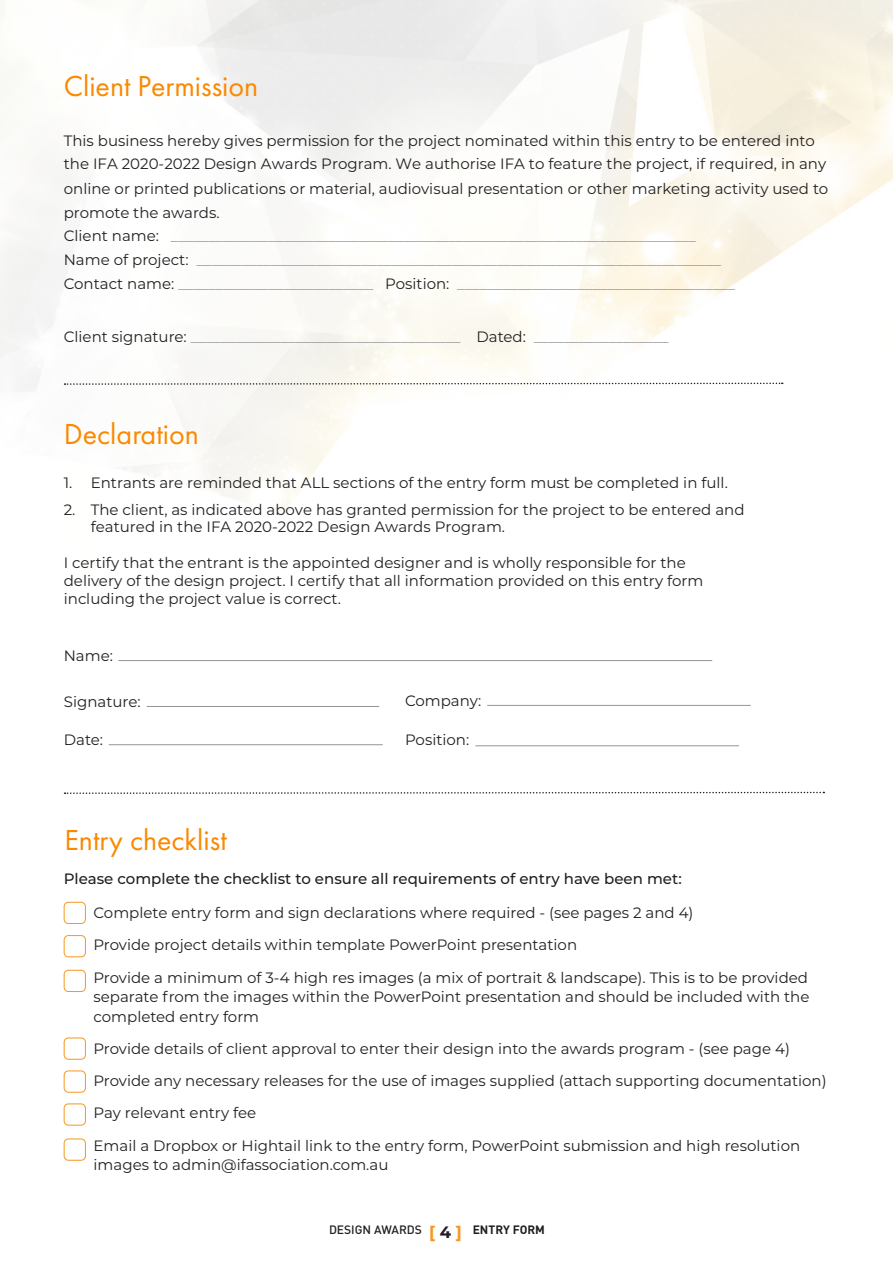
<style>
.page{position:relative;width:893px;height:1263px;background:#fff}
.page>*{position:absolute;margin:0;border:0;box-sizing:border-box;transform-origin:0 0}
.t1{font:30px "Futura PT";color:#fa8900}
.t2{font:700 16.5px "Montserrat";color:#f7971d}
.t3{font:15px/19.5px "Montserrat";color:#231f20}
.t4{font:15px/23.7px "Montserrat";color:#939598}
.t5{font:500 15px "Montserrat";color:#231f20}
.t6{font:500 12px "DIN Pro";color:#231f20}
.t7{font:700 12px "DIN Pro";color:#231f20}
.s1{color:#231f20}
</style>
<div class="page">
<img style="left:0;top:0;width:893px;height:515px">
<hr style="left:147px;top:706px;width:232px;height:1px;background:#939598">
<hr style="left:109px;top:744px;width:274px;height:1px;background:#939598">
<hr style="left:487px;top:705px;width:264px;height:1px;background:#939598">
<hr style="left:475px;top:745px;width:264px;height:1px;background:#939598">
<hr style="left:118px;top:660px;width:594px;height:1px;background:#939598">
<svg style="left:65px;top:791px;width:759px;height:3px"></svg>
<svg style="left:65px;top:382px;width:718px;height:4px"></svg>
<div style="left:64px;top:902px;width:22px;height:22px;border:1px solid #f7971d;border-radius:4px"></div>
<div style="left:64px;top:935px;width:22px;height:22px;border:1px solid #f7971d;border-radius:4px"></div>
<div style="left:64px;top:970px;width:22px;height:22px;border:1px solid #f7971d;border-radius:4px"></div>
<div style="left:64px;top:1037px;width:22px;height:22px;border:1px solid #f7971d;border-radius:4px"></div>
<div style="left:64px;top:1070px;width:22px;height:22px;border:1px solid #f7971d;border-radius:4px"></div>
<div style="left:64px;top:1103px;width:22px;height:22px;border:1px solid #f7971d;border-radius:4px"></div>
<div style="left:64px;top:1138px;width:22px;height:22px;border:1px solid #f7971d;border-radius:4px"></div>
<p class="t1" style="left:64px;top:68px;width:196px">Client Permission</p>
<p class="t3" style="left:64px;top:129px;width:764px;line-height:23px">This business hereby gives permission for the project nominated within this entry to be entered into the IFA 2020-2022 Design Awards Program. We authorise IFA to feature the project, if required, in any</p>
<p class="t4" style="left:64px;top:176px;width:766px"><span class="s1">online or printed publications or material, audiovisual presentation or other marketing activity used to promote the awards.<br>Client name:</span> ______________________________________________________________________<br><span class="s1">Name of project:</span> ______________________________________________________________________<br><span class="s1">Contact name:</span> __________________________ <span class="s1">Position:</span> _____________________________________</p>
<p class="t4" style="left:64px;top:324px;width:606px"><span class="s1">Client signature:</span> ____________________________________ <span class="s1">Dated:</span> __________________</p>
<p class="t1" style="left:64px;top:416px;width:137px">Declaration</p>
<p class="t3" style="left:64px;top:473px;width:666px">1. Entrants are reminded that ALL sections of the entry form must be completed in full.</p>
<p class="t3" style="left:91px;top:500px;width:655px;line-height:17.2px;text-indent:-27px">2. The client, as indicated above has granted permission for the project to be entered and featured in the IFA 2020-2022 Design Awards Program.</p>
<p class="t3" style="left:64px;top:553px;width:641px;line-height:18px">I certify that the entrant is the appointed designer and is wholly responsible for the delivery of the design project. I certify that all information provided on this entry form including the project value is correct.</p>
<p class="t3" style="left:64px;top:645px;width:51px">Name:</p>
<p class="t3" style="left:64px;top:691px;width:78px">Signature:</p>
<p class="t3" style="left:405px;top:690px;width:78px">Company:</p>
<p class="t3" style="left:64px;top:730px;width:41px">Date:</p>
<p class="t3" style="left:405px;top:730px;width:66px">Position:</p>
<p class="t1" style="left:65px;top:822px;width:164px">Entry checklist</p>
<p class="t5" style="left:64px;top:868px;width:619px">Please complete the checklist to ensure all requirements of entry have been met:</p>
<p class="t3" style="left:94px;top:902px;width:601px">Complete entry form and sign declarations where required - (see pages 2 and 4)</p>
<p class="t3" style="left:94px;top:935px;width:485px">Provide project details within template PowerPoint presentation</p>
<p class="t3" style="left:94px;top:967px;width:717px;text-align:justify">Provide a minimum of 3-4 high res images (a mix of portrait &amp; landscape). This is to be provided separate from the images within the PowerPoint presentation and should be included with the completed entry form</p>
<p class="t3" style="left:94px;top:1038px;width:698px">Provide details of client approval to enter their design into the awards program - (see page 4)</p>
<p class="t3" style="left:94px;top:1070px;width:735px">Provide any necessary releases for the use of images supplied (attach supporting documentation)</p>
<p class="t3" style="left:94px;top:1103px;width:164px">Pay relevant entry fee</p>
<p class="t3" style="left:94px;top:1135px;width:708px">Email a Dropbox or Hightail link to the entry form, PowerPoint submission and high resolution images to admin@ifassociation.com.au</p>
<p class="t6" style="left:329px;top:1221px;width:95px">DESIGN AWARDS</p>
<p class="t7" style="left:473px;top:1221px;width:74px">ENTRY FORM</p>
<p class="t2" style="left:429px;top:1220px;width:34px">[ <span class="s1">4</span> ]</p>
</div>
